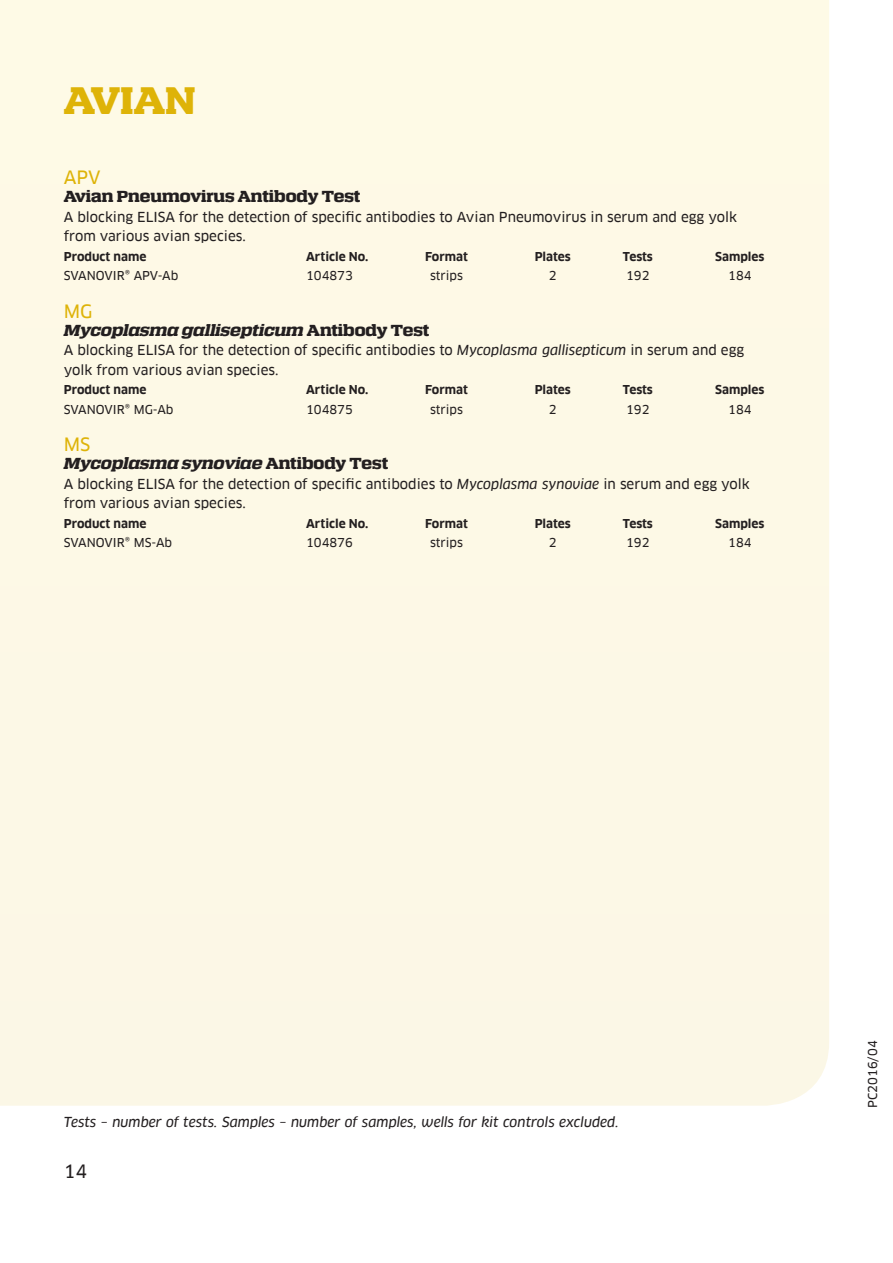
<style>
.page{position:relative;width:893px;height:1263px;background:#fff}
.page>*{position:absolute;margin:0;border:0;box-sizing:border-box;transform-origin:0 0}
.t1{font:700 36px "Calypso E";color:#deb308}
.t2{font:18px "Clan Offc News";color:#deb308}
.t3{font:18px "Clan Offc News";color:#231f20}
.t4{font:italic 700 15px "Calypso E";color:#231f20}
.t5{font:700 15px "Calypso E";color:#231f20}
.t6{font:13.5px/19.5px "Clan Offc News";color:#231f20}
.t7{font:italic 13.5px "Clan Offc News";color:#231f20}
.t8{font:700 12px "Clan Offc";color:#231f20}
.t9{font:12px "Clan Offc News";color:#231f20}
.s1{font-style:normal}
.s2{font-style:italic}
</style>
<div class="page">
<div style="left:0;top:0;width:829px;height:1106px;background:#fdf9e6"></div>
<h1 class="t1" style="left:64px;top:71px;width:134px">AVIAN</h1>
<h2 class="t2" style="left:64px;top:168px;width:38px">APV</h2>
<p class="t5" style="left:64px;top:184px;width:298px">Avian Pneumovirus Antibody Test</p>
<p class="t6" style="left:64px;top:207px;width:675px">A blocking ELISA for the detection of specific antibodies to Avian Pneumovirus in serum and egg yolk from various avian species.</p>
<p class="t8" style="left:64px;top:250px;width:84px">Product name</p>
<p class="t8" style="left:306px;top:250px;width:64px">Article No.</p>
<p class="t8" style="left:425px;top:250px;width:44px">Format</p>
<p class="t8" style="left:535px;top:250px;width:38px">Plates</p>
<p class="t8" style="left:623px;top:250px;width:32px">Tests</p>
<p class="t8" style="left:715px;top:250px;width:51px">Samples</p>
<p class="t9" style="left:64px;top:269px;width:116px">SVANOVIR® APV-Ab</p>
<p class="t9" style="left:306px;top:269px;width:48px">104873</p>
<p class="t9" style="left:430px;top:269px;width:34px">strips</p>
<p class="t9" style="left:549px;top:269px;width:9px">2</p>
<p class="t9" style="left:626px;top:269px;width:25px">192</p>
<p class="t9" style="left:728px;top:269px;width:25px">184</p>
<h2 class="t2" style="left:64px;top:301px;width:30px">MG</h2>
<p class="t4" style="left:64px;top:318px;width:367px">Mycoplasma gallisepticum <span class="s1">Antibody Test</span></p>
<p class="t6" style="left:64px;top:341px;width:682px">A blocking ELISA for the detection of specific antibodies to <span class="s2">Mycoplasma gallisepticum</span> in serum and egg yolk from various avian species.</p>
<p class="t8" style="left:64px;top:383px;width:84px">Product name</p>
<p class="t8" style="left:306px;top:383px;width:64px">Article No.</p>
<p class="t8" style="left:425px;top:383px;width:44px">Format</p>
<p class="t8" style="left:535px;top:383px;width:38px">Plates</p>
<p class="t8" style="left:623px;top:383px;width:32px">Tests</p>
<p class="t8" style="left:715px;top:383px;width:51px">Samples</p>
<p class="t9" style="left:64px;top:403px;width:111px">SVANOVIR® MG-Ab</p>
<p class="t9" style="left:306px;top:403px;width:48px">104875</p>
<p class="t9" style="left:430px;top:403px;width:34px">strips</p>
<p class="t9" style="left:549px;top:403px;width:9px">2</p>
<p class="t9" style="left:626px;top:403px;width:25px">192</p>
<p class="t9" style="left:728px;top:403px;width:25px">184</p>
<h2 class="t2" style="left:64px;top:435px;width:28px">MS</h2>
<p class="t4" style="left:64px;top:451px;width:326px">Mycoplasma synoviae <span class="s1">Antibody Test</span></p>
<p class="t6" style="left:64px;top:474px;width:688px">A blocking ELISA for the detection of specific antibodies to <span class="s2">Mycoplasma synoviae</span> in serum and egg yolk from various avian species.</p>
<p class="t8" style="left:64px;top:517px;width:84px">Product name</p>
<p class="t8" style="left:306px;top:517px;width:64px">Article No.</p>
<p class="t8" style="left:425px;top:517px;width:44px">Format</p>
<p class="t8" style="left:535px;top:517px;width:38px">Plates</p>
<p class="t8" style="left:623px;top:517px;width:32px">Tests</p>
<p class="t8" style="left:715px;top:517px;width:51px">Samples</p>
<p class="t9" style="left:64px;top:536px;width:110px">SVANOVIR® MS-Ab</p>
<p class="t9" style="left:306px;top:536px;width:48px">104876</p>
<p class="t9" style="left:430px;top:536px;width:34px">strips</p>
<p class="t9" style="left:549px;top:536px;width:9px">2</p>
<p class="t9" style="left:626px;top:536px;width:25px">192</p>
<p class="t9" style="left:728px;top:536px;width:25px">184</p>
<p class="t7" style="left:64px;top:1114px;width:556px">Tests – number of tests. Samples – number of samples, wells for kit controls excluded.</p>
<h2 class="t3" style="left:64px;top:1161px;width:25px">14</h2>
<p class="t9" style="left:866px;top:1108px;width:69px;rotate:-90deg">PC2016/04</p>
</div>
